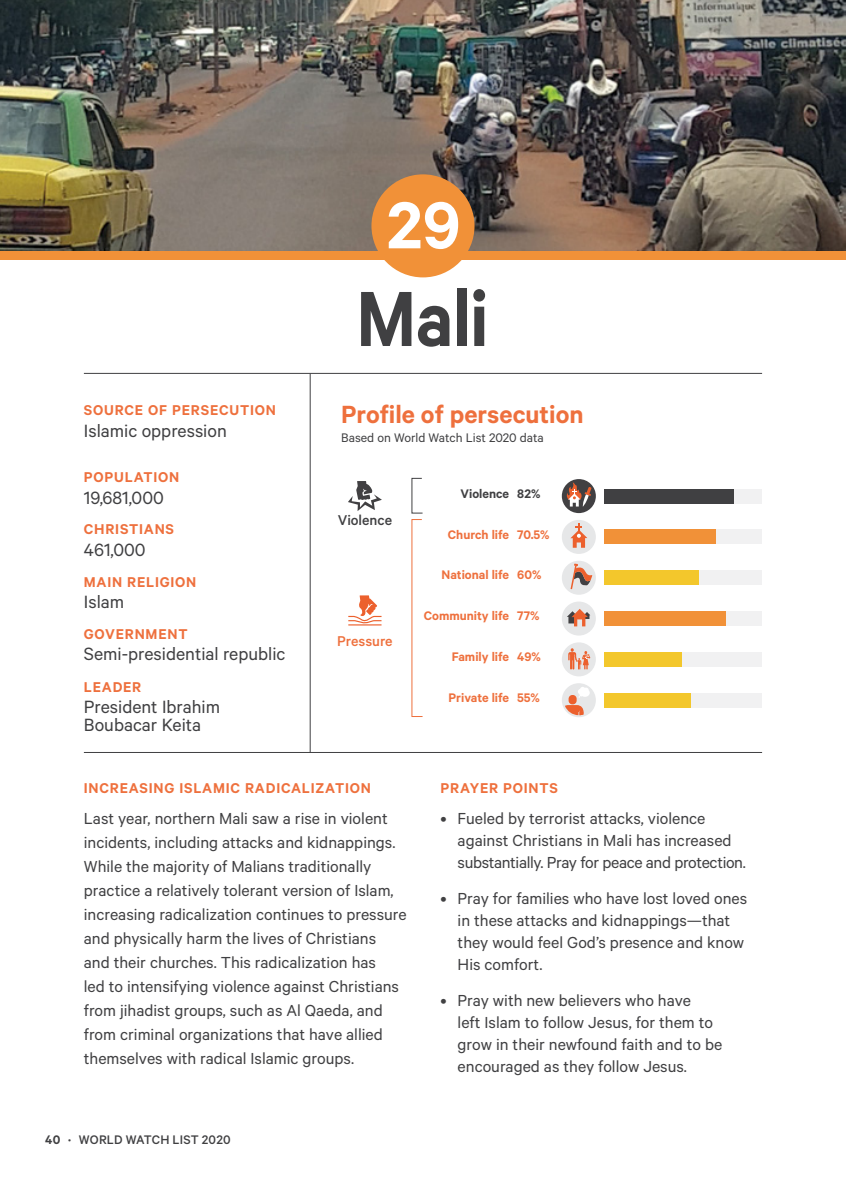
<style>
.page{position:relative;width:846px;height:1179px;background:#fff}
.page>*{position:absolute;margin:0;border:0;box-sizing:border-box;transform-origin:0 0}
.t1{font:600 88px "Calibre";color:#404042;scale:.91 1}
.Large_Number{font:600 74.6px "Calibre";color:#fff}
.Body{font:600 28px "Calibre";color:#ee703d}
.Quote_Ref{font:20px/18px "Calibre";color:#404042}
.Body-2{font:18px/24px "Calibre";color:#404042}
.Quote_Ref-2{font:600 16px "Calibre";letter-spacing:.05em;color:#ee703d}
.Body_Right-Aligned{font:500 16px "Calibre";color:#404042}
.Body_Right-Aligned-2{font:500 16px "Calibre";color:#ee703d}
.Body_Right-Aligned-3{font:600 14px "Calibre";color:#ee703d}
.Subscript{font:14px "Calibre";color:#404042}
.t2{font:500 14px "Calibre";letter-spacing:.01em;color:#404042}
.Body_Centred{font:600 14px "Calibre";color:#ee703d}
.Body_Right-Aligned-4{font:600 14px "Calibre";color:#404042}
.Body_Centred-2{font:600 14px "Calibre";color:#404042}
.s1{font-weight:600}
</style>
<div class="page">
<img style="left:0;top:0;width:846px;height:251px">
<div style="left:0;top:251px;width:846px;height:9px;background:#f19138"></div>
<hr style="left:84px;top:373px;width:678px;height:1px;background:#404042">
<hr style="left:84px;top:752px;width:678px;height:1px;background:#404042">
<hr style="left:310px;top:374px;width:1px;height:379px;background:#404042">
<div style="left:371px;top:174px;width:104px;height:103px;background:#f19138;border-radius:50%"></div>
<div style="left:604px;top:489px;width:158px;height:14px;background:#f1f1f2"></div>
<div style="left:604px;top:489px;width:130px;height:14px;background:#404042"></div>
<div style="left:604px;top:530px;width:158px;height:14px;background:#f1f1f2"></div>
<div style="left:604px;top:530px;width:111px;height:14px;background:#f19138"></div>
<div style="left:604px;top:571px;width:158px;height:14px;background:#f1f1f2"></div>
<div style="left:604px;top:611px;width:158px;height:15px;background:#f1f1f2"></div>
<div style="left:604px;top:652px;width:158px;height:14px;background:#f1f1f2"></div>
<div style="left:604px;top:693px;width:158px;height:14px;background:#f1f1f2"></div>
<svg style="left:412px;top:478px;width:11px;height:35px"></svg>
<svg style="left:412px;top:519px;width:11px;height:198px"></svg>
<div style="left:562px;top:479px;width:34px;height:34px;background:#414042;border-radius:50%"></div>
<svg style="left:566px;top:482px;width:26px;height:25px"></svg>
<div style="left:562px;top:520px;width:34px;height:34px;background:#e6e7e8;border-radius:50%"></div>
<svg style="left:570px;top:524px;width:17px;height:24px"></svg>
<div style="left:562px;top:561px;width:34px;height:34px;background:#e6e7e8;border-radius:50%"></div>
<svg style="left:571px;top:564px;width:21px;height:25px"></svg>
<div style="left:562px;top:602px;width:34px;height:34px;background:#e6e7e8;border-radius:50%"></div>
<svg style="left:567px;top:609px;width:23px;height:17px"></svg>
<div style="left:562px;top:642px;width:34px;height:34px;background:#e6e7e8;border-radius:50%"></div>
<svg style="left:568px;top:648px;width:22px;height:21px"></svg>
<div style="left:562px;top:683px;width:34px;height:34px;background:#e6e7e8;border-radius:50%"></div>
<svg style="left:578px;top:687px;width:12px;height:11px"></svg>
<div style="left:569px;top:695px;width:8px;height:9px;background:#ec602d;border-radius:4px"></div>
<svg style="left:565px;top:705px;width:18px;height:10px"></svg>
<svg style="left:348px;top:595px;width:34px;height:31px"></svg>
<svg style="left:348px;top:481px;width:34px;height:30px"></svg>
<div style="left:604px;top:571px;width:95px;height:14px;background:#f3c72c"></div>
<div style="left:604px;top:611px;width:122px;height:15px;background:#f19138"></div>
<div style="left:604px;top:652px;width:77px;height:14px;background:#f3c72c"></div>
<div style="left:604px;top:693px;width:87px;height:14px;background:#f3c72c"></div>
<p class="Quote_Ref-2" style="left:84px;top:401px;width:194px">SOURCE OF PERSECUTION</p>
<p class="Quote_Ref" style="left:84px;top:421px;width:144px">Islamic oppression</p>
<p class="Quote_Ref-2" style="left:84px;top:468px;width:97px">POPULATION</p>
<p class="Quote_Ref" style="left:84px;top:488px;width:82px">19,681,000</p>
<p class="Quote_Ref-2" style="left:84px;top:520px;width:92px">CHRISTIANS</p>
<p class="Quote_Ref" style="left:84px;top:540px;width:63px">461,000</p>
<p class="Quote_Ref-2" style="left:84px;top:573px;width:114px">MAIN RELIGION</p>
<p class="Quote_Ref" style="left:84px;top:592px;width:42px">Islam</p>
<p class="Quote_Ref-2" style="left:84px;top:624px;width:105px">GOVERNMENT</p>
<p class="Quote_Ref" style="left:84px;top:644px;width:203px">Semi-presidential republic</p>
<p class="Quote_Ref-2" style="left:84px;top:677px;width:59px">LEADER</p>
<p class="Quote_Ref" style="left:84px;top:697px;width:138px">President Ibrahim<br>Boubacar Keita</p>
<p class="Large_Number" style="left:387px;top:181px;width:75px">29</p>
<h1 class="t1" style="left:356px;top:266px;width:147px">Mali</h1>
<p class="Body" style="left:341px;top:398px;width:244px">Profile of persecution</p>
<p class="Subscript" style="left:341px;top:430px;width:204px">Based on World Watch List 2020 data</p>
<p class="Body_Right-Aligned" style="left:338px;top:511px;width:56px">Violence</p>
<p class="Body_Right-Aligned-2" style="left:337px;top:632px;width:57px">Pressure</p>
<p class="Body_Right-Aligned-4" style="left:461px;top:485px;width:50px">Violence</p>
<p class="Body_Centred-2" style="left:517px;top:485px;width:25px">82%</p>
<p class="Body_Right-Aligned-3" style="left:448px;top:526px;width:63px">Church life</p>
<p class="Body_Centred" style="left:517px;top:526px;width:34px">70.5%</p>
<p class="Body_Right-Aligned-3" style="left:442px;top:567px;width:69px">National life</p>
<p class="Body_Centred" style="left:517px;top:567px;width:26px">60%</p>
<p class="Body_Right-Aligned-3" style="left:424px;top:607px;width:87px">Community life</p>
<p class="Body_Centred" style="left:517px;top:607px;width:24px">77%</p>
<p class="Body_Right-Aligned-3" style="left:452px;top:648px;width:59px">Family life</p>
<p class="Body_Centred" style="left:517px;top:648px;width:25px">49%</p>
<p class="Body_Right-Aligned-3" style="left:448px;top:689px;width:62px">Private life</p>
<p class="Body_Centred" style="left:517px;top:689px;width:24px">55%</p>
<p class="Quote_Ref-2" style="left:84px;top:778px;width:289px">INCREASING ISLAMIC RADICALIZATION</p>
<p class="Quote_Ref-2" style="left:441px;top:778px;width:119px">PRAYER POINTS</p>
<p class="Body-2" style="left:84px;top:806px;width:324px">Last year, northern Mali saw a rise in violent incidents, including attacks and kidnappings.<br>While the majority of Malians traditionally practice a relatively tolerant version of Islam, increasing radicalization continues to pressure and physically harm the lives of Christians<br>and their churches. This radicalization has<br>led to intensifying violence against Christians from jihadist groups, such as Al Qaeda, and from criminal organizations that have allied themselves with radical Islamic groups.</p>
<p class="t2" style="left:45px;top:1132px;width:187px"><span class="s1">40 ·</span> WORLD WATCH LIST 2020</p>
<p class="Body-2" style="left:458px;top:807px;width:290px;line-height:22px;text-indent:-17px">• Fueled by terrorist attacks, violence against Christians in Mali has increased substantially. Pray for peace and protection.</p>
<p class="Body-2" style="left:458px;top:887px;width:291px;line-height:22px;text-indent:-17px">• Pray for families who have lost loved ones in these attacks and kidnappings—that they would feel God’s presence and know His comfort.</p>
<p class="Body-2" style="left:458px;top:989px;width:266px;line-height:22px;text-indent:-17px">• Pray with new believers who have<br>left Islam to follow Jesus, for them to grow in their newfound faith and to be encouraged as they follow Jesus.</p>
</div>
